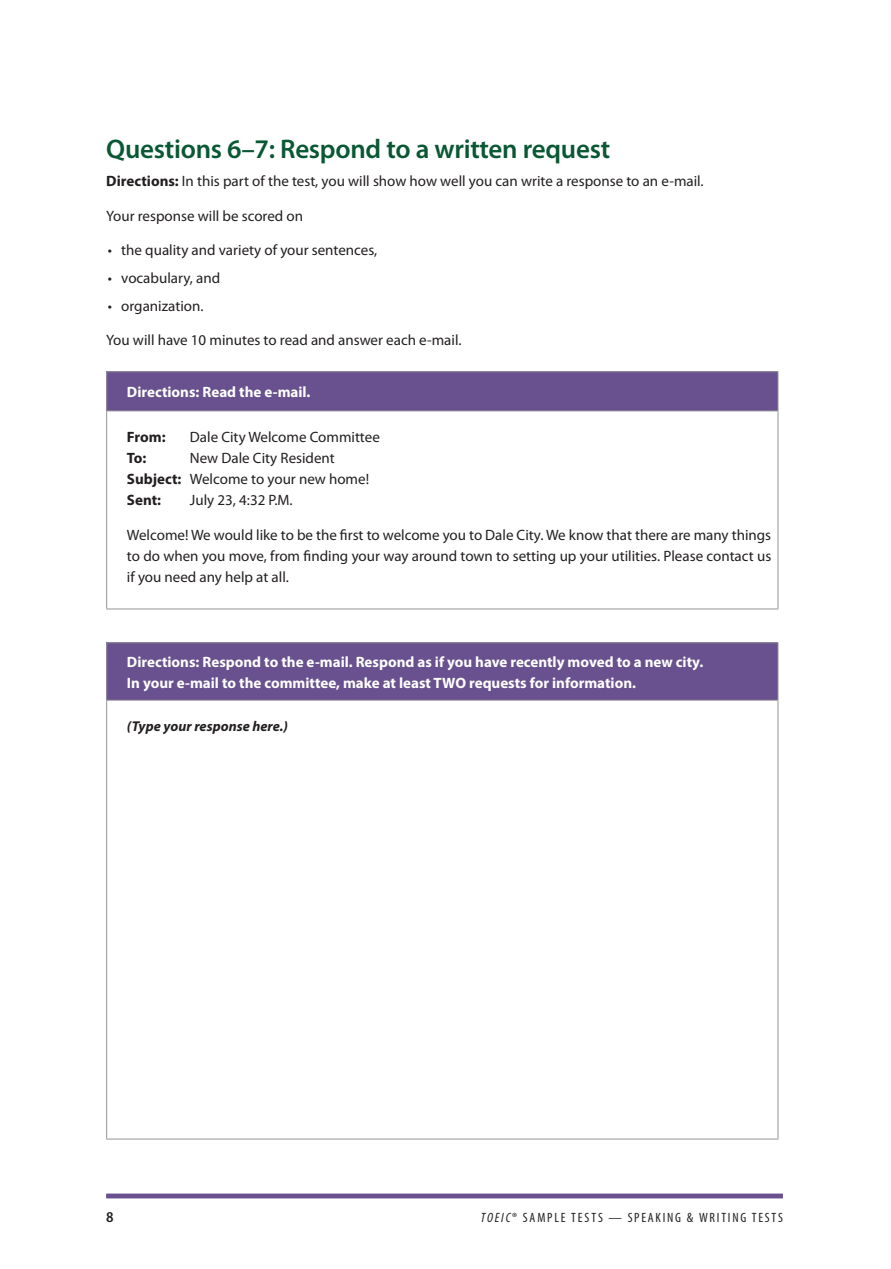
<style>
.page{position:relative;width:891px;height:1269px;background:#fff}
.page>*{position:absolute;margin:0;border:0;box-sizing:border-box;transform-origin:0 0}
.t1{font:600 27px "Myriad Pro";letter-spacing:-.01em;color:#0a5734}
.t2{font:15px/21px "Myriad Pro";color:#231f20}
.t3{font:700 15px/21px "Myriad Pro";color:#fff}
.t4{font:700 15px "Myriad Pro";letter-spacing:-.015em;color:#231f20}
.t5{font:600 semi-condensed 15px "Myriad Pro";color:#231f20}
.t6{font:italic 700 14.25px "Myriad Pro";color:#231f20}
.t7{font:condensed 13.5px "Myriad Pro";letter-spacing:.13em;color:#231f20}
.s1{font-weight:700}
.s2{font-style:italic}
</style>
<div class="page">
<hr style="left:106px;top:1194px;width:677px;height:4px;background:#68518e">
<div style="left:107px;top:372px;width:671px;height:39px;background:#68518e"></div>
<hr style="left:106px;top:371px;width:672px;height:1px;background:#939598">
<hr style="left:106px;top:372px;width:1px;height:39px;background:#939598">
<hr style="left:778px;top:372px;width:1px;height:39px;background:#939598">
<hr style="left:106px;top:411px;width:672px;height:1px;background:#939598">
<hr style="left:106px;top:411px;width:1px;height:198px;background:#939598">
<hr style="left:778px;top:411px;width:1px;height:198px;background:#939598">
<hr style="left:106px;top:609px;width:672px;height:1px;background:#939598">
<div style="left:107px;top:643px;width:671px;height:57px;background:#68518e"></div>
<hr style="left:106px;top:642px;width:672px;height:1px;background:#939598">
<hr style="left:106px;top:643px;width:1px;height:57px;background:#939598">
<hr style="left:778px;top:643px;width:1px;height:57px;background:#939598">
<hr style="left:106px;top:700px;width:672px;height:1px;background:#939598">
<hr style="left:106px;top:701px;width:1px;height:438px;background:#939598">
<hr style="left:778px;top:701px;width:1px;height:438px;background:#939598">
<hr style="left:106px;top:1139px;width:672px;height:1px;background:#939598">
<h1 class="t1" style="left:106px;top:134px;width:505px">Questions 6–7: Respond to a written request</h1>
<p class="t2" style="left:106px;top:171px;width:599px"><span class="s1">Directions:</span> In this part of the test, you will show how well you can write a response to an e-mail.</p>
<p class="t2" style="left:106px;top:205px;width:198px">Your response will be scored on</p>
<p class="t2" style="left:108px;top:240px;width:271px">• the quality and variety of your sentences,</p>
<p class="t2" style="left:108px;top:268px;width:114px">• vocabulary, and</p>
<p class="t2" style="left:108px;top:295px;width:97px">• organization.</p>
<p class="t2" style="left:106px;top:330px;width:357px">You will have 10 minutes to read and answer each e-mail.</p>
<p class="t3" style="left:127px;top:381px;width:185px">Directions: Read the e-mail.</p>
<p class="t4" style="left:127px;top:428px;width:40px">From:</p>
<p class="t2" style="left:190px;top:427px;width:191px">Dale City Welcome Committee</p>
<p class="t4" style="left:127px;top:449px;width:21px">To:</p>
<p class="t2" style="left:127px;top:448px;width:244px;text-indent:63px">New Dale City Resident<br><span class="s1">Subject:</span> Welcome to your new home!<br><span class="s1">Sent:</span></p>
<p class="t2" style="left:190px;top:490px;width:104px">July 23, 4:32 P.M.</p>
<p class="t2" style="left:127px;top:525px;width:646px;text-align:justify">Welcome! We would like to be the first to welcome you to Dale City. We know that there are many things to do when you move, from finding your way around town to setting up your utilities. Please contact us if you need any help at all.</p>
<p class="t3" style="left:127px;top:651px;width:578px">Directions: Respond to the e-mail. Respond as if you have recently moved to a new city.<br>In your e-mail to the committee, make at least TWO requests for information.</p>
<p class="t6" style="left:127px;top:719px;width:163px">(Type your response here.)</p>
<p class="t5" style="left:106px;top:1209px;width:9px">8</p>
<p class="t7" style="left:481px;top:1211px;width:304px"><span class="s2">TOEIC</span>® SAMPLE TESTS — SPEAKING &amp; WRITING TESTS</p>
</div>
